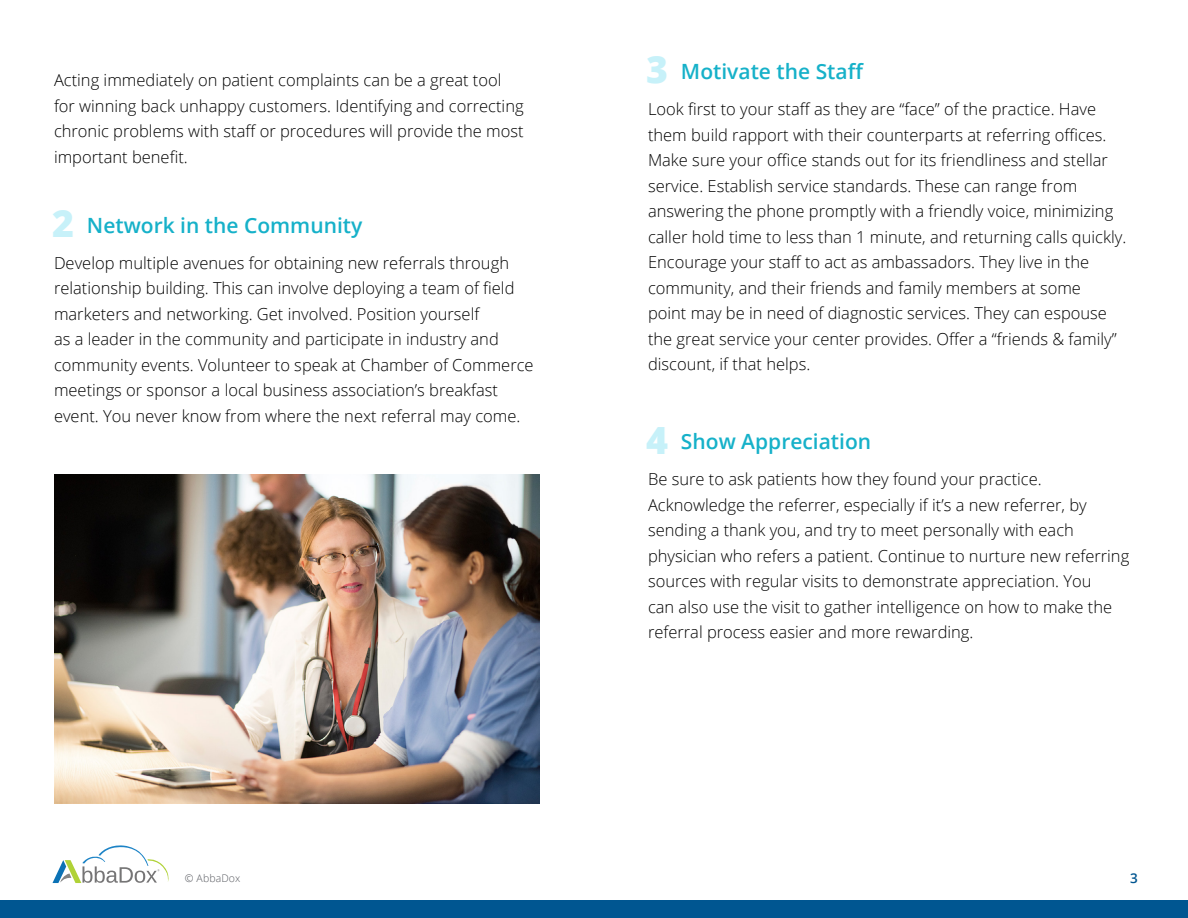
<style>
.page{position:relative;width:1188px;height:918px;background:#fff}
.page>*{position:absolute;margin:0;border:0;box-sizing:border-box;transform-origin:0 0}
.t1{font:800 37.5px "Open Sans";color:#c7f1f9}
.t2{font:600 21px "Open Sans";color:#16b1c9}
.t3{font:300 16.5px/25.5px "Open Sans";color:#000}
.t4{font:600 13.5px "Open Sans";color:#005691}
.t5{font:300 10.5px "Open Sans";letter-spacing:.01em;color:#585a60}
</style>
<div class="page">
<svg style="left:53px;top:845px;width:116px;height:38px"></svg>
<img style="left:54px;top:474px;width:486px;height:330px">
<div style="left:0;top:901px;width:1188px;height:17px;background:#005691"></div>
<p class="t3" style="left:54px;top:67px;width:449px">Acting immediately on patient complaints can be a great tool</p>
<p class="t3" style="left:54px;top:93px;width:471px;text-align:justify">for winning back unhappy customers. Identifying and correcting chronic problems with staff or procedures will provide the most important benefit.</p>
<h1 class="t1" style="left:52px;top:195px;width:23px">2</h1>
<p class="t2" style="left:87px;top:211px;width:277px">Network in the Community</p>
<p class="t3" style="left:54px;top:249px;width:481px">Develop multiple avenues for obtaining new referrals through relationship building. This can involve deploying a team of field marketers and networking. Get involved. Position yourself<br>as a leader in the community and participate in industry and community events. Volunteer to speak at Chamber of Commerce meetings or sponsor a local business association’s breakfast event. You never know from where the next referral may come.</p>
<h1 class="t1" style="left:646px;top:41px;width:23px">3</h1>
<p class="t2" style="left:681px;top:57px;width:184px">Motivate the Staff</p>
<p class="t3" style="left:648px;top:96px;width:480px">Look first to your staff as they are “face” of the practice. Have them build rapport with their counterparts at referring offices.<br>Make sure your office stands out for its friendliness and stellar service. Establish service standards. These can range from answering the phone promptly with a friendly voice, minimizing caller hold time to less than 1 minute, and returning calls quickly.<br>Encourage your staff to act as ambassadors. They live in the community, and their friends and family members at some<br>point may be in need of diagnostic services. They can espouse the great service your center provides. Offer a “friends &amp; family” discount, if that helps.</p>
<h1 class="t1" style="left:646px;top:412px;width:23px">4</h1>
<p class="t2" style="left:681px;top:427px;width:192px">Show Appreciation</p>
<p class="t3" style="left:648px;top:466px;width:483px">Be sure to ask patients how they found your practice.<br>Acknowledge the referrer, especially if it’s a new referrer, by sending a thank you, and try to meet personally with each physician who refers a patient. Continue to nurture new referring sources with regular visits to demonstrate appreciation. You<br>can also use the visit to gather intelligence on how to make the referral process easier and more rewarding.</p>
<p class="t5" style="left:185px;top:871px;width:57px">© AbbaDox</p>
<p class="t4" style="left:1130px;top:868px;width:9px">3</p>
</div>
